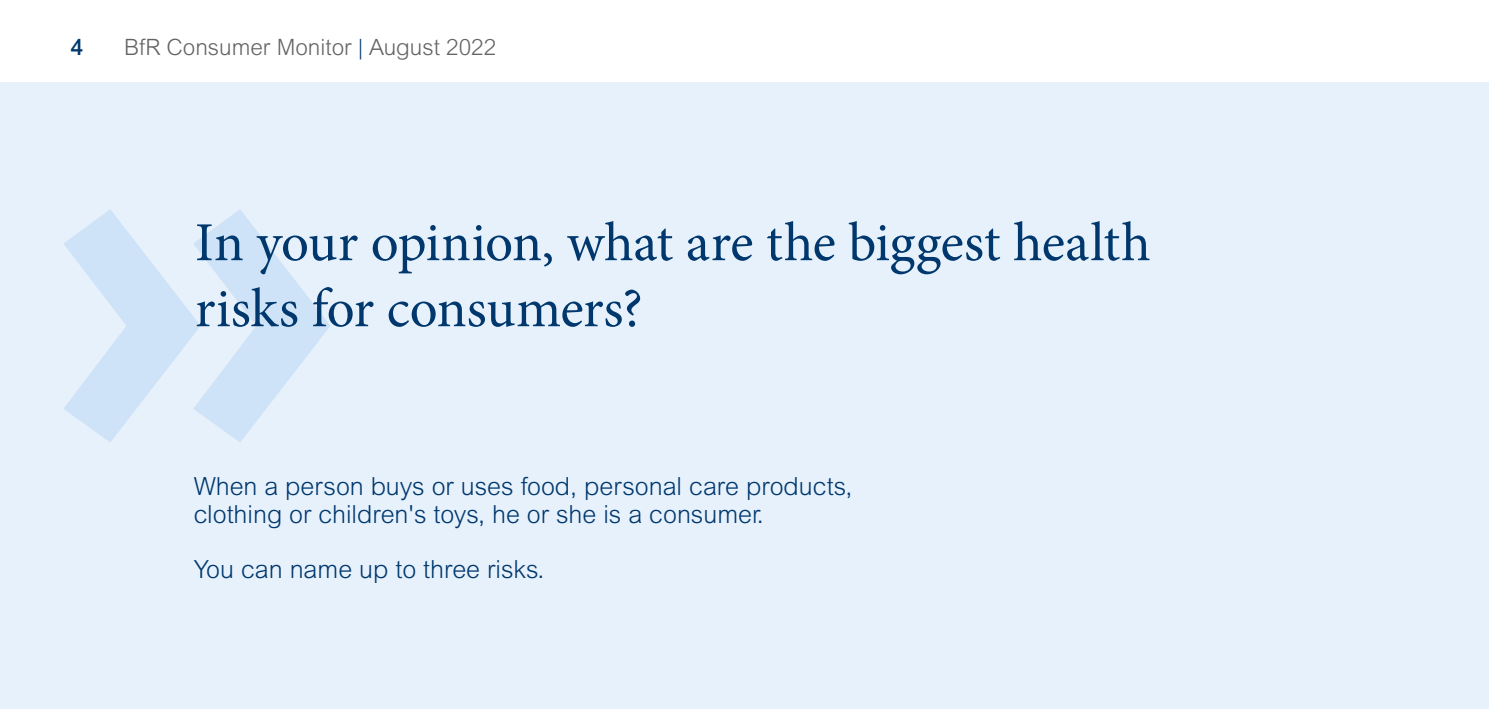
<style>
.page{position:relative;width:1489px;height:709px;background:#fff}
.page>*{position:absolute;margin:0;border:0;box-sizing:border-box;transform-origin:0 0}
.t1{font:900 375px "Meta OT";color:#cee3f7}
.Zitat__Head1{font:55px/66px "Minion Pro";letter-spacing:-.005em;color:#00386d}
.Zitat-Zusatzinfo{font:300 25px/27.5px "Arial MT Pro";color:#00386d}
.t2{font:300 22.5px "Arial MT Pro";color:#646363}
.t3{font:500 22.5px "Arial MT Pro";color:#00386d}
.s1{color:#00386d}
</style>
<div class="page">
<div style="left:0;top:82px;width:1488px;height:627px;background:#e7f1fc"></div>
<p class="t3" style="left:71px;top:34px;width:14px">4</p>
<p class="t2" style="left:124px;top:33px;width:374px">BfR Consumer Monitor <span class="s1">|</span> August 2022</p>
<h1 class="t1" style="left:46px;top:80px;width:302px">&gt;&gt;</h1>
<h1 class="Zitat__Head1" style="left:195px;top:210px;width:957px">In your opinion, what are the biggest health risks for consumers?</h1>
<p class="Zitat-Zusatzinfo" style="left:194px;top:473px;width:660px">When a person buys or uses food, personal care products, clothing or children's toys, he or she is a consumer.</p>
<p class="Zitat-Zusatzinfo" style="left:194px;top:556px;width:352px">You can name up to three risks.</p>
</div>
